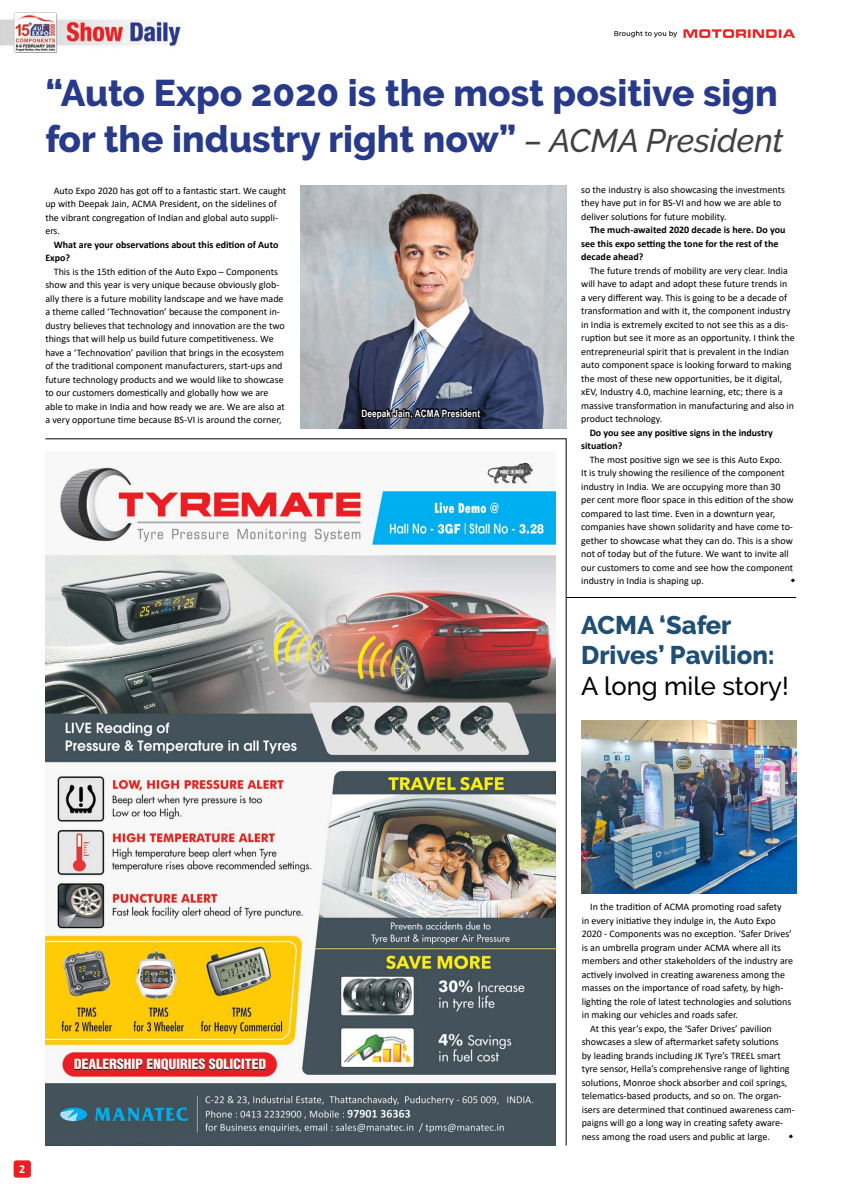
<style>
.page{position:relative;width:842px;height:1191px;background:#fff}
.page>*{position:absolute;margin:0;border:0;box-sizing:border-box;transform-origin:0 0}
.t1{font:800 37px/46px "Raleway";color:#283a8a}
.t2{font:800 25.5px/30.6px "Raleway";color:#1f4f74}
.t3{font:500 25.5px "Raleway";color:#000}
.t4{font:700 12px "Calibri";color:#fff}
.t5{font:10px/13.5px "Calibri";color:#000}
.t6{font:700 10px/13.5px "Calibri";color:#000}
.t7{font:700 10px "Arial Narrow";letter-spacing:.01em;color:#fff}
.s1{font-weight:500;font-style:italic;font-size:32.5px;color:#414042}
</style>
<div class="page">
<hr style="left:45px;top:438px;width:521px;height:1px;background:#000">
<img style="left:0;top:12px;width:181px;height:40px">
<div style="left:14px;top:1160px;width:17px;height:17px;background:#ed1d24;border-radius:3px"></div>
<hr style="left:566px;top:438px;width:1px;height:707px;background:#000">
<img style="left:614px;top:29px;width:182px;height:10px">
<img style="left:45px;top:462px;width:510px;height:683px">
<img style="left:300px;top:186px;width:266px;height:243px">
<svg style="left:360px;top:391px;width:122px;height:32px"></svg>
<hr style="left:566px;top:597px;width:230px;height:1px;background:#000">
<img style="left:581px;top:721px;width:216px;height:172px">
<h1 class="t1" style="left:45px;top:70px;width:740px">“Auto Expo 2020 is the most positive sign for the industry right now” <span class="s1">– ACMA President</span></h1>
<p class="t5" style="left:45px;top:183px;width:242px;text-indent:9px">Auto Expo 2020 has got off to a fantastic start. We caught up with Deepak Jain, ACMA President, on the sidelines of the vibrant congregation of Indian and global auto suppli&shy;ers.</p>
<p class="t6" style="left:45px;top:237px;width:234px;text-indent:8px">What are your observations about this edition of Auto<br>Expo?</p>
<p class="t5" style="left:45px;top:264px;width:241px;text-indent:8px">This is the 15th edition of the Auto Expo – Components show and this year is very unique because obviously glob&shy;ally there is a future mobility landscape and we have made a theme called ‘Technovation’ because the component in&shy;dustry believes that technology and innovation are the two things that will help us build future competitiveness. We have a ‘Technovation’ pavilion that brings in the ecosystem of the traditional component manufacturers, start-ups and future technology products and we would like to showcase to our customers domestically and globally how we are able to make in India and how ready we are. We are also at a very opportune time because BS-VI is around the corner,</p>
<p class="t5" style="left:581px;top:182px;width:205px">so the industry is also showcasing the investments they have put in for BS-VI and how we are able to deliver solutions for future mobility.</p>
<p class="t6" style="left:581px;top:223px;width:206px;text-indent:8px">The much-awaited 2020 decade is here. Do you see this expo setting the tone for the rest of the decade ahead?</p>
<p class="t5" style="left:581px;top:263px;width:215px;text-indent:8px">The future trends of mobility are very clear. India will have to adapt and adopt these future trends in<br>a very different way. This is going to be a decade of transformation and with it, the component industry in India is extremely excited to not see this as a dis&shy;ruption but see it more as an opportunity. I think the entrepreneurial spirit that is prevalent in the Indian auto component space is looking forward to making the most of these new opportunities, be it digital, xEV, Industry 4.0, machine learning, etc; there is a massive transformation in manufacturing and also in product technology.</p>
<p class="t6" style="left:581px;top:425px;width:193px;text-indent:8px">Do you see any positive signs in the industry situation?</p>
<p class="t5" style="left:581px;top:452px;width:214px;text-indent:8px">The most positive sign we see is this Auto Expo.<br>It is truly showing the resilience of the component industry in India. We are occupying more than 30 per cent more floor space in this edition of the show compared to last time. Even in a downturn year, companies have shown solidarity and have come to&shy;gether to showcase what they can do. This is a show not of today but of the future. We want to invite all our customers to come and see how the component industry in India is shaping up.</p>
<h2 class="t2" style="left:581px;top:609px;width:195px">ACMA ‘Safer<br>Drives’ Pavilion:</h2>
<h2 class="t3" style="left:581px;top:671px;width:209px">A long mile story!</h2>
<p class="t7" style="left:361px;top:405px;width:120px">Deepak Jain, ACMA President</p>
<p class="t4" style="left:19px;top:1160px;width:8px">2</p>
<p class="t5" style="left:590px;top:900px;width:193px">In the tradition of ACMA promoting road safety</p>
<p class="t5" style="left:582px;top:913px;width:196px">in every initiative they indulge in, the Auto Expo</p>
<p class="t5" style="left:582px;top:927px;width:211px">2020 - Components was no exception. ‘Safer Drives’</p>
<p class="t5" style="left:582px;top:940px;width:201px">is an umbrella program under ACMA where all its</p>
<p class="t5" style="left:582px;top:954px;width:213px">members and other stakeholders of the industry are</p>
<p class="t5" style="left:582px;top:967px;width:205px">actively involved in creating awareness among the</p>
<p class="t5" style="left:582px;top:981px;width:203px">masses on the importance of road safety, by high-</p>
<p class="t5" style="left:582px;top:994px;width:211px">lighting the role of latest technologies and solutions</p>
<p class="t5" style="left:582px;top:1008px;width:158px">in making our vehicles and roads safer.</p>
<p class="t5" style="left:590px;top:1021px;width:183px">At this year’s expo, the ‘Safer Drives’ pavilion</p>
<p class="t5" style="left:582px;top:1035px;width:199px">showcases a slew of aftermarket safety solutions</p>
<p class="t5" style="left:582px;top:1048px;width:200px">by leading brands including JK Tyre’s TREEL smart</p>
<p class="t5" style="left:582px;top:1062px;width:209px">tyre sensor, Hella’s comprehensive range of lighting</p>
<p class="t5" style="left:582px;top:1075px;width:207px">solutions, Monroe shock absorber and coil springs,</p>
<p class="t5" style="left:582px;top:1089px;width:201px">telematics-based products, and so on. The organ-</p>
<p class="t5" style="left:582px;top:1102px;width:215px">isers are determined that continued awareness cam-</p>
<p class="t5" style="left:582px;top:1116px;width:203px">paigns will go a long way in creating safety aware-</p>
<p class="t5" style="left:582px;top:1129px;width:190px">ness among the road users and public at large.</p>
</div>
